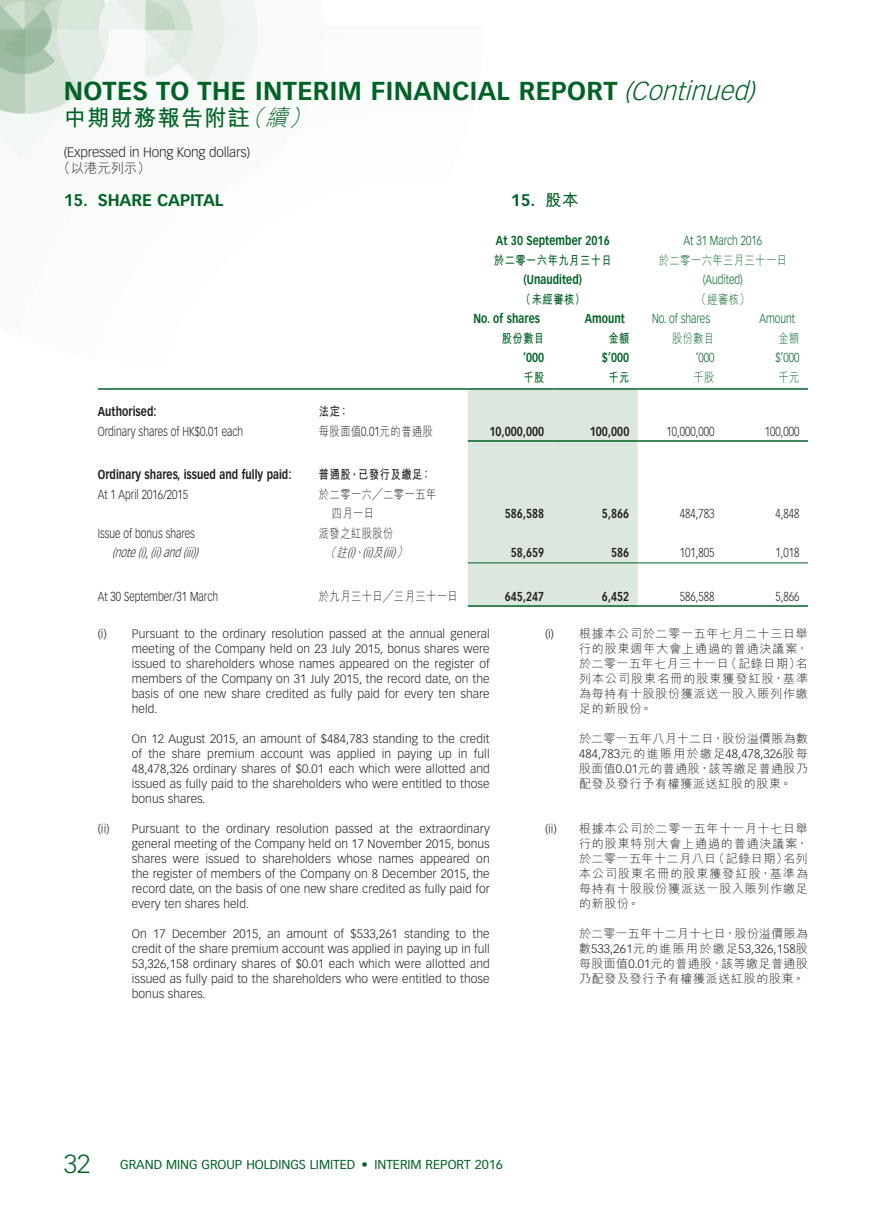
<style>
.page{position:relative;width:893px;height:1212px;background:#fff}
.page>*{position:absolute;margin:0;border:0;box-sizing:border-box;transform-origin:0 0}
.t1{font:700 25.5px "Vectora LT Std";letter-spacing:.015em;color:#016226}
.t2{font:700 22.5px "M Hei HK";letter-spacing:.04em;color:#016226}
.Heading_1{font:700 16.5px "Vectora LT Std";letter-spacing:-.005em;color:#016226}
.C_Heading_1{font:700 16.5px "Vectora LT Std";color:#016226}
.t3{font:300 13.5px "Vectora LT Std";letter-spacing:-.015em;color:#231f20}
.t4{font:300 13.5px "M Hei HK";letter-spacing:-.02em;color:#231f20}
.Body_Text{font:300 12.75px "Vectora LT Std";color:#231f20;scale:.8 1}
.Body_Text-2{font:700 12.75px "Vectora LT Std";letter-spacing:.005em;color:#231f20;scale:.8 1}
.Body_Text-3{font:italic 300 12.75px/19.5px "Vectora LT Std";color:#231f20;scale:.8 1}
.Body_Text-4{font:700 12.75px "Vectora LT Std";letter-spacing:.005em;color:#016226;scale:.8 1}
.t5{font:12.75px "Vectora LT Std";color:#016226}
.Body_Text-5{font:300 12.75px "Vectora LT Std";color:#016226;scale:.8 1}
.Body_Text-6{font:300 12.75px/19.5px "M Hei HK";letter-spacing:.05em;color:#231f20;scale:.8 1}
.Body_Text-7{font:700 12.75px "M Hei HK";letter-spacing:.055em;color:#016226;scale:.8 1}
.Body_Text-8{font:300 12.75px "M Hei HK";letter-spacing:.05em;color:#016226;scale:.8 1}
.Body_Text-9{font:700 12.75px "M Hei HK";letter-spacing:.055em;color:#231f20;scale:.8 1}
.Notes{font:300 12px/15px "Vectora LT Std";letter-spacing:.005em;color:#231f20;text-align:justify}
.C_Notes{font:300 12px/15px "M Hei HK";letter-spacing:.055em;color:#231f20;text-align:justify}
.s1{font-weight:300;font-style:italic}
.s2{font-family:"M Hei HK"}
.s3{font-family:"Vectora LT Std"}
.s4{font-style:normal}
.s5{font-family:"M Hei HK";font-style:normal}
.s6{font-weight:300;font-size:25.5px}
</style>
<div class="page">
<img style="left:0;top:0;width:808px;height:607px">
<div style="left:468px;top:390px;width:170px;height:215px;background:#dce8dd"></div>
<hr style="left:98px;top:388px;width:221px;height:2px;background:#016226">
<hr style="left:319px;top:388px;width:149px;height:2px;background:#016226">
<hr style="left:468px;top:388px;width:85px;height:2px;background:#016226">
<hr style="left:553px;top:388px;width:85px;height:2px;background:#016226">
<hr style="left:638px;top:388px;width:85px;height:2px;background:#016226">
<hr style="left:723px;top:388px;width:85px;height:2px;background:#016226">
<hr style="left:468px;top:440px;width:85px;height:2px;background:#016226">
<hr style="left:553px;top:440px;width:85px;height:2px;background:#016226">
<hr style="left:638px;top:440px;width:85px;height:2px;background:#016226">
<hr style="left:723px;top:440px;width:85px;height:2px;background:#016226">
<hr style="left:468px;top:562px;width:85px;height:1px;background:#016226">
<hr style="left:553px;top:562px;width:85px;height:1px;background:#016226">
<hr style="left:638px;top:562px;width:85px;height:1px;background:#016226">
<hr style="left:723px;top:562px;width:85px;height:1px;background:#016226">
<hr style="left:468px;top:605px;width:85px;height:2px;background:#016226">
<hr style="left:553px;top:605px;width:85px;height:2px;background:#016226">
<hr style="left:638px;top:605px;width:85px;height:2px;background:#016226">
<hr style="left:723px;top:605px;width:85px;height:2px;background:#016226">
<h1 class="t1" style="left:64px;top:75px;width:700px">NOTES TO THE INTERIM FINANCIAL REPORT <span class="s1">(Continued)</span></h1>
<h2 class="t2" style="left:64px;top:101px;width:255px">中期財務報告附註<span class="s1">（續）</span></h2>
<p class="t3" style="left:64px;top:144px;width:188px">(Expressed in Hong Kong dollars)</p>
<p class="t4" style="left:57px;top:161px;width:95px">（以港元列示）</p>
<p class="C_Heading_1" style="left:511px;top:190px;width:69px">15. <span class="s2">股本</span></p>
<p class="Heading_1" style="left:64px;top:190px;width:161px">15. SHARE CAPITAL</p>
<p class="Body_Text-4" style="left:496px;top:233px;width:144px">At 30 September 2016</p>
<p class="Body_Text-5" style="left:684px;top:233px;width:100px">At 31 March 2016</p>
<p class="Body_Text-7" style="left:494px;top:251px;width:149px">於二零一六年九月三十日</p>
<p class="Body_Text-8" style="left:659px;top:253px;width:162px">於二零一六年三月三十一日</p>
<p class="Body_Text-4" style="left:524px;top:272px;width:75px">(Unaudited)</p>
<p class="Body_Text-5" style="left:703px;top:272px;width:51px">(Audited)</p>
<p class="Body_Text-7" style="left:521px;top:290px;width:82px">（未經審核）</p>
<p class="Body_Text-8" style="left:696px;top:292px;width:68px">（經審核）</p>
<p class="Body_Text-4" style="left:473px;top:311px;width:85px">No. of shares</p>
<p class="Body_Text-4" style="left:585px;top:311px;width:52px">Amount</p>
<p class="Body_Text-5" style="left:652px;top:311px;width:74px">No. of shares</p>
<p class="Body_Text-5" style="left:760px;top:311px;width:46px">Amount</p>
<p class="Body_Text-7" style="left:502px;top:329px;width:55px">股份數目</p>
<p class="Body_Text-7" style="left:608px;top:329px;width:28px">金額</p>
<p class="Body_Text-8" style="left:672px;top:331px;width:54px">股份數目</p>
<p class="Body_Text-8" style="left:778px;top:331px;width:28px">金額</p>
<p class="Body_Text-4" style="left:523px;top:350px;width:28px">‘000</p>
<p class="Body_Text-4" style="left:602px;top:350px;width:36px">$’000</p>
<p class="Body_Text-5" style="left:696px;top:350px;width:25px">‘000</p>
<p class="Body_Text-5" style="left:775px;top:350px;width:31px">$’000</p>
<p class="Body_Text-7" style="left:523px;top:368px;width:28px">千股</p>
<p class="Body_Text-7" style="left:608px;top:368px;width:28px">千元</p>
<p class="Body_Text-8" style="left:693px;top:370px;width:28px">千股</p>
<p class="Body_Text-8" style="left:778px;top:370px;width:28px">千元</p>
<p class="Body_Text-2" style="left:98px;top:404px;width:75px">Authorised:</p>
<p class="Body_Text-9" style="left:319px;top:402px;width:39px">法定：</p>
<p class="Body_Text" style="left:98px;top:424px;width:183px">Ordinary shares of HK$0.01 each</p>
<p class="Body_Text-6" style="left:319px;top:421px;width:144px">每股面值<span class="s3">0.01</span>元的普通股</p>
<p class="Body_Text-2" style="left:489px;top:423px;width:70px">10,000,000</p>
<p class="Body_Text-2" style="left:590px;top:423px;width:51px">100,000</p>
<p class="Body_Text" style="left:667px;top:424px;width:61px">10,000,000</p>
<p class="Body_Text" style="left:765px;top:424px;width:45px">100,000</p>
<p class="Body_Text-2" style="left:98px;top:467px;width:244px">Ordinary shares, issued and fully paid:</p>
<p class="Body_Text-9" style="left:319px;top:465px;width:142px">普通股，已發行及繳足：</p>
<p class="Body_Text" style="left:98px;top:487px;width:114px">At 1 April 2016/2015</p>
<p class="Body_Text-6" style="left:332px;top:484px;width:132px;text-indent:-13px">於二零一六╱二零一五年四月一日</p>
<p class="Body_Text-2" style="left:505px;top:506px;width:51px">586,588</p>
<p class="Body_Text-2" style="left:602px;top:506px;width:36px">5,866</p>
<p class="Body_Text" style="left:680px;top:506px;width:45px">484,783</p>
<p class="Body_Text" style="left:775px;top:506px;width:31px">4,848</p>
<p class="Body_Text-3" style="left:112px;top:523px;width:114px;text-indent:-14px"><span class="s4">Issue of bonus shares </span>(note (i), (ii) and (iii))</p>
<p class="Body_Text-3" style="left:325px;top:523px;width:108px;text-indent:-6px"><span class="s5">派發之紅股股份</span><span class="s2">（註</span>(i)<span class="s2">、</span>(ii)<span class="s2">及</span>(iii)<span class="s2">）</span></p>
<p class="Body_Text-2" style="left:511px;top:545px;width:43px">58,659</p>
<p class="Body_Text-2" style="left:611px;top:545px;width:24px">586</p>
<p class="Body_Text" style="left:680px;top:545px;width:45px">101,805</p>
<p class="Body_Text" style="left:775px;top:545px;width:31px">1,018</p>
<p class="Body_Text" style="left:98px;top:589px;width:152px">At 30 September/31 March</p>
<p class="Body_Text-6" style="left:319px;top:586px;width:175px">於九月三十日╱三月三十一日</p>
<p class="Body_Text-2" style="left:505px;top:588px;width:51px">645,247</p>
<p class="Body_Text-2" style="left:602px;top:588px;width:36px">6,452</p>
<p class="Body_Text" style="left:680px;top:589px;width:45px">586,588</p>
<p class="Body_Text" style="left:775px;top:589px;width:31px">5,866</p>
<p class="Notes" style="left:132px;top:626px;width:359px;text-indent:-34px">(i) Pursuant to the ordinary resolution passed at the annual general meeting of the Company held on 23 July 2015, bonus shares were issued to shareholders whose names appeared on the register of members of the Company on 31 July 2015, the record date, on the basis of one new share credited as fully paid for every ten share held.</p>
<p class="Notes" style="left:132px;top:731px;width:359px">On 12 August 2015, an amount of $484,783 standing to the credit of the share premium account was applied in paying up in full 48,478,326 ordinary shares of $0.01 each which were allotted and issued as fully paid to the shareholders who were entitled to those bonus shares.</p>
<p class="Notes" style="left:132px;top:821px;width:360px;text-indent:-34px">(ii) Pursuant to the ordinary resolution passed at the extraordinary general meeting of the Company held on 17 November 2015, bonus shares were issued to shareholders whose names appeared on the register of members of the Company on 8 December 2015, the record date, on the basis of one new share credited as fully paid for every ten shares held.</p>
<p class="Notes" style="left:132px;top:926px;width:360px">On 17 December 2015, an amount of $533,261 standing to the credit of the share premium account was applied in paying up in full 53,326,158 ordinary shares of $0.01 each which were allotted and issued as fully paid to the shareholders who were entitled to those bonus shares.</p>
<p class="C_Notes" style="left:579px;top:626px;width:230px;text-indent:-34px"><span class="s3">(i)</span> 根據本公司於二零一五年七月二十三日舉行的股東週年大會上通過的普通決議案，於二零一五年七月三十一日（記錄日期）名列本公司股東名冊的股東獲發紅股，基準為每持有十股股份獲派送一股入賬列作繳足的新股份。</p>
<p class="C_Notes" style="left:579px;top:731px;width:230px">於二零一五年八月十二日，股份溢價賬為數<span class="s3">484,783</span>元的進賬用於繳足<span class="s3">48,478,326</span>股每股面值<span class="s3">0.01</span>元的普通股，該等繳足普通股乃配發及發行予有權獲派送紅股的股東。</p>
<p class="C_Notes" style="left:579px;top:821px;width:230px;text-indent:-34px"><span class="s3">(ii)</span> 根據本公司於二零一五年十一月十七日舉行的股東特別大會上通過的普通決議案，於二零一五年十二月八日（記錄日期）名列本公司股東名冊的股東獲發紅股，基準為每持有十股股份獲派送一股入賬列作繳足的新股份。</p>
<p class="C_Notes" style="left:579px;top:926px;width:230px">於二零一五年十二月十七日，股份溢價賬為數<span class="s3">533,261</span>元的進賬用於繳足<span class="s3">53,326,158</span>股每股面值<span class="s3">0.01</span>元的普通股，該等繳足普通股乃配發及發行予有權獲派送紅股的股東。</p>
<p class="t5" style="left:64px;top:1157px;width:441px"><span class="s6">32</span> GRAND MING GROUP HOLDINGS LIMITED • INTERIM REPORT 2016</p>
</div>
